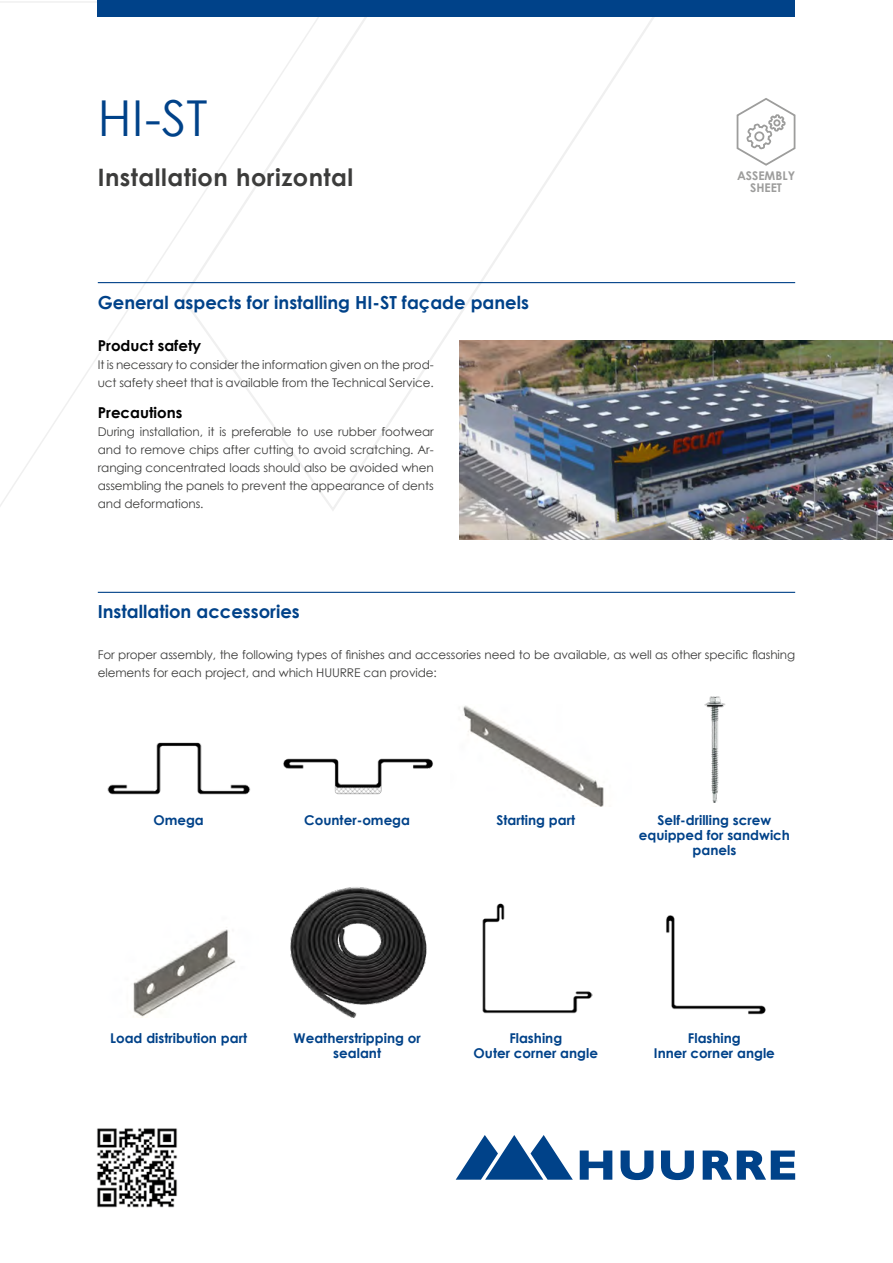
<style>
.page{position:relative;width:893px;height:1263px;background:#fff}
.page>*{position:absolute;margin:0;border:0;box-sizing:border-box;transform-origin:0 0}
.t1{font:49.5px "Century Gothic";color:#004289}
.t2{font:700 24px "Century Gothic";letter-spacing:.02em;color:#3c3c3b}
.t3{font:700 18px "Century Gothic";color:#004289}
.t4{font:700 15px "Century Gothic";color:#000}
.t5{font:700 13.5px/15px "Century Gothic";color:#004289;text-align:center}
.t6{font:12px/18px "Century Gothic";letter-spacing:-.01em;color:#3c3c3b}
.t7{font:700 12px/12px "Century Gothic";color:#9d9d9c;text-align:center}
</style>
<div class="page">
<svg style="left:0;top:0;width:180px;height:507px"></svg>
<svg style="left:180px;top:17px;width:488px;height:494px"></svg>
<img style="left:459px;top:340px;width:434px;height:200px">
<img style="left:704px;top:696px;width:22px;height:106px">
<img style="left:463px;top:705px;width:141px;height:102px">
<img style="left:133px;top:929px;width:103px;height:88px">
<img style="left:290px;top:887px;width:137px;height:130px">
<img style="left:482px;top:903px;width:111px;height:111px">
<img style="left:666px;top:915px;width:100px;height:100px">
<img style="left:283px;top:758px;width:150px;height:37px">
<img style="left:107px;top:742px;width:144px;height:53px">
<hr style="left:98px;top:282px;width:697px;height:1px;background:#004289">
<hr style="left:98px;top:592px;width:697px;height:1px;background:#004289">
<svg style="left:736px;top:98px;width:60px;height:68px"></svg>
<div style="left:98px;top:0;width:697px;height:17px;background:#004289"></div>
<svg style="left:580px;top:1150px;width:32px;height:30px"></svg>
<svg style="left:621px;top:1150px;width:32px;height:30px"></svg>
<svg style="left:661px;top:1150px;width:33px;height:30px"></svg>
<svg style="left:456px;top:1135px;width:117px;height:45px"></svg>
<svg style="left:703px;top:1150px;width:92px;height:30px"></svg>
<img style="left:97px;top:1128px;width:80px;height:80px">
<h1 class="t1" style="left:98px;top:88px;width:111px">HI-ST</h1>
<h2 class="t2" style="left:98px;top:162px;width:257px">Installation horizontal</h2>
<h3 class="t3" style="left:98px;top:291px;width:433px">General aspects for installing HI-ST façade panels</h3>
<p class="t4" style="left:98px;top:336px;width:105px">Product safety</p>
<p class="t6" style="left:98px;top:356px;width:337px">It is necessary to consider the information given on the prod&shy;uct safety sheet that is available from the Technical Service.</p>
<p class="t4" style="left:98px;top:403px;width:86px">Precautions</p>
<p class="t6" style="left:98px;top:423px;width:337px;text-align:justify">During installation, it is preferable to use rubber footwear and to remove chips after cutting to avoid scratching. Ar&shy;ranging concentrated loads should also be avoided when assembling the panels to prevent the appearance of dents and deformations.</p>
<h3 class="t3" style="left:98px;top:600px;width:203px">Installation accessories</h3>
<p class="t7" style="left:737px;top:170px;width:60px">ASSEMBLY<br>SHEET</p>
<p class="t6" style="left:98px;top:645px;width:699px">For proper assembly, the following types of finishes and accessories need to be available, as well as other specific flashing elements for each project, and which HUURRE can provide:</p>
<p class="t5" style="left:153px;top:813px;width:52px">Omega</p>
<p class="t5" style="left:304px;top:813px;width:107px">Counter-omega</p>
<p class="t5" style="left:496px;top:812px;width:80px">Starting part</p>
<p class="t5" style="left:639px;top:812px;width:153px">Self-drilling screw equipped for sandwich panels</p>
<p class="t5" style="left:110px;top:1030px;width:138px">Load distribution part</p>
<p class="t5" style="left:294px;top:1030px;width:129px">Weatherstripping or sealant</p>
<p class="t5" style="left:474px;top:1030px;width:126px">Flashing<br>Outer corner angle</p>
<p class="t5" style="left:654px;top:1030px;width:122px">Flashing<br>Inner corner angle</p>
</div>
